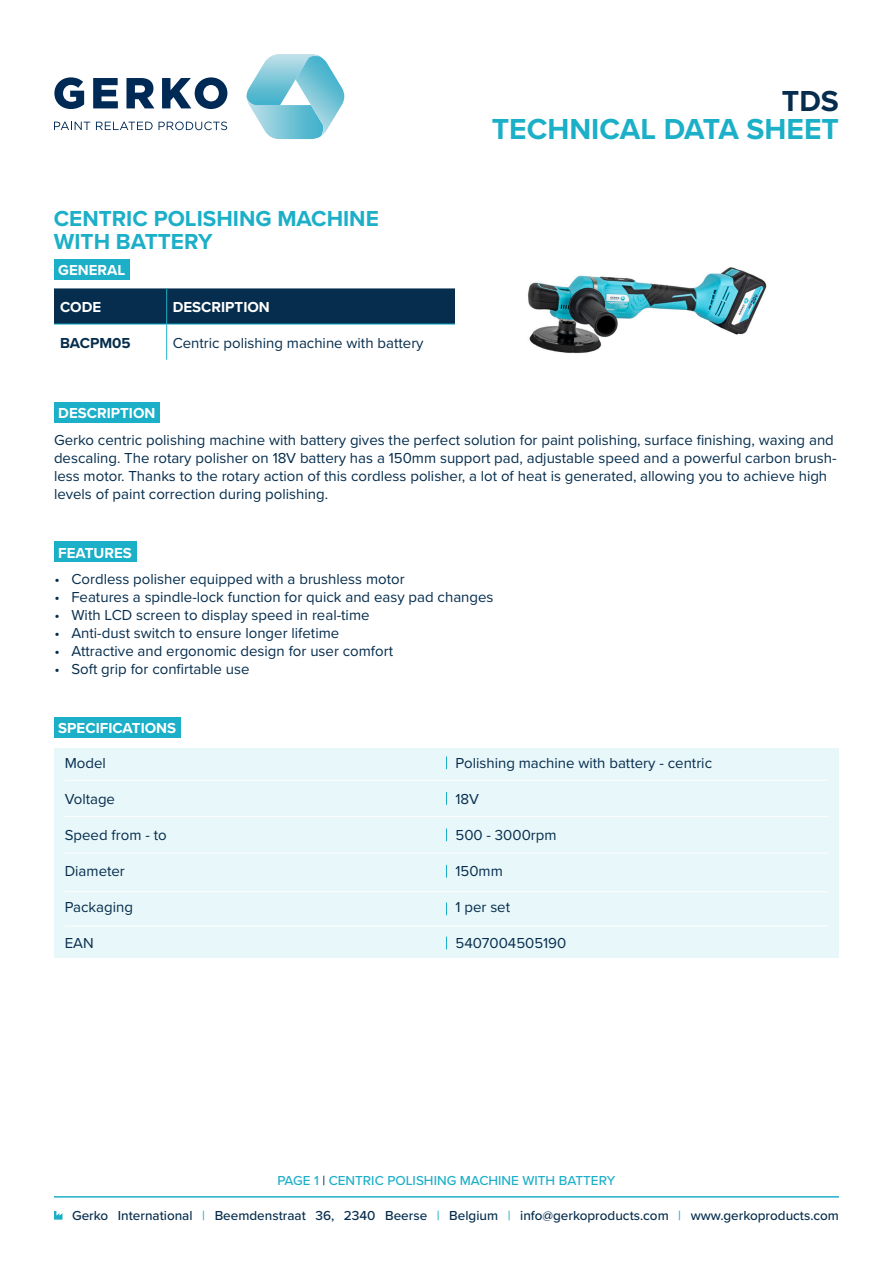
<style>
.page{position:relative;width:893px;height:1263px;background:#fff}
.page>*{position:absolute;margin:0;border:0;box-sizing:border-box;transform-origin:0 0}
.t1{font:700 30px "Proxima Nova";color:#1bafc8}
.t2{font:700 30px "Proxima Nova";color:#062d4d}
.t3{font:700 22.5px "Proxima Nova";color:#1bafc8}
.Alineastijl{font:15px/18px "Proxima Nova";color:#062d4d}
.t4{font:700 15px "Proxima Nova";color:#fff}
.t5{font:700 15px "Proxima Nova";color:#062d4d}
.t6{font:500 13.5px "Proxima Nova";color:#062d4d}
.t7{font:500 13.5px "Proxima Nova";color:#1bafc8}
.s1{color:#062d4d}
.s2{color:#1bafc8}
</style>
<div class="page">
<div style="left:54px;top:402px;width:106px;height:21px;background:#1bafc8"></div>
<div style="left:54px;top:542px;width:82px;height:20px;background:#1bafc8"></div>
<div style="left:54px;top:259px;width:75px;height:21px;background:#1bafc8"></div>
<div style="left:54px;top:288px;width:401px;height:36px;background:#062d4d"></div>
<hr style="left:166px;top:288px;width:1px;height:36px;background:#1bafc8">
<hr style="left:54px;top:324px;width:113px;height:1px;background:#1bafc8">
<hr style="left:167px;top:324px;width:672px;height:1px;background:#1bafc8">
<hr style="left:166px;top:324px;width:1px;height:36px;background:#1bafc8">
<div style="left:54px;top:748px;width:785px;height:209px;background:#e8f7f9"></div>
<div style="left:54px;top:717px;width:127px;height:20px;background:#1bafc8"></div>
<hr style="left:65px;top:780px;width:763px;height:1px;background:#fff">
<hr style="left:65px;top:816px;width:763px;height:1px;background:#fff">
<hr style="left:65px;top:891px;width:763px;height:1px;background:#fff">
<hr style="left:65px;top:925px;width:763px;height:1px;background:#fff">
<hr style="left:65px;top:853px;width:763px;height:1px;background:#fff">
<svg style="left:446px;top:756px;width:1px;height:13px"></svg>
<svg style="left:446px;top:792px;width:1px;height:13px"></svg>
<svg style="left:446px;top:828px;width:1px;height:13px"></svg>
<svg style="left:446px;top:865px;width:1px;height:13px"></svg>
<svg style="left:446px;top:902px;width:1px;height:13px"></svg>
<svg style="left:446px;top:937px;width:1px;height:12px"></svg>
<svg style="left:54px;top:122px;width:36px;height:8px"></svg>
<svg style="left:96px;top:122px;width:57px;height:8px"></svg>
<svg style="left:159px;top:122px;width:68px;height:8px"></svg>
<svg style="left:54px;top:77px;width:30px;height:32px"></svg>
<svg style="left:93px;top:78px;width:25px;height:30px"></svg>
<svg style="left:126px;top:78px;width:28px;height:30px"></svg>
<svg style="left:162px;top:77px;width:65px;height:32px"></svg>
<svg style="left:246px;top:54px;width:98px;height:85px"></svg>
<svg style="left:54px;top:1211px;width:8px;height:8px"></svg>
<hr style="left:54px;top:1196px;width:785px;height:1px;background:#1bafc8">
<img style="left:456px;top:267px;width:383px;height:87px">
<p class="t3" style="left:54px;top:202px;width:327px">CENTRIC POLISHING MACHINE</p>
<p class="t3" style="left:54px;top:224px;width:160px">WITH BATTERY</p>
<p class="t4" style="left:58px;top:259px;width:68px">GENERAL</p>
<p class="t4" style="left:60px;top:296px;width:43px">CODE</p>
<p class="t4" style="left:173px;top:296px;width:99px">DESCRIPTION</p>
<p class="t5" style="left:60px;top:332px;width:72px">BACPM05</p>
<p class="Alineastijl" style="left:173px;top:333px;width:252px">Centric polishing machine with battery</p>
<p class="t4" style="left:58px;top:402px;width:99px">DESCRIPTION</p>
<p class="t2" style="left:782px;top:78px;width:58px">TDS</p>
<p class="t1" style="left:492px;top:107px;width:349px">TECHNICAL DATA SHEET</p>
<p class="Alineastijl" style="left:54px;top:430px;width:784px">Gerko centric polishing machine with battery gives the perfect solution for paint polishing, surface finishing, waxing and descaling. The rotary polisher on 18V battery has a 150mm support pad, adjustable speed and a powerful carbon brush&shy;less motor. Thanks to the rotary action of this cordless polisher, a lot of heat is generated, allowing you to achieve high levels of paint correction during polishing.</p>
<p class="t4" style="left:58px;top:541px;width:75px">FEATURES</p>
<p class="Alineastijl" style="left:54px;top:570px;width:352px">• Cordless polisher equipped with a brushless motor</p>
<p class="Alineastijl" style="left:54px;top:588px;width:441px">• Features a spindle-lock function for quick and easy pad changes</p>
<p class="Alineastijl" style="left:54px;top:606px;width:317px">• With LCD screen to display speed in real-time</p>
<p class="Alineastijl" style="left:54px;top:624px;width:286px">• Anti-dust switch to ensure longer lifetime</p>
<p class="Alineastijl" style="left:54px;top:642px;width:340px">• Attractive and ergonomic design for user comfort</p>
<p class="Alineastijl" style="left:54px;top:660px;width:197px">• Soft grip for confirtable use</p>
<p class="t4" style="left:58px;top:717px;width:119px">SPECIFICATIONS</p>
<p class="Alineastijl" style="left:65px;top:754px;width:43px">Model</p>
<p class="Alineastijl" style="left:65px;top:790px;width:52px">Voltage</p>
<p class="Alineastijl" style="left:65px;top:826px;width:103px">Speed from - to</p>
<p class="Alineastijl" style="left:65px;top:862px;width:62px">Diameter</p>
<p class="Alineastijl" style="left:65px;top:898px;width:70px">Packaging</p>
<p class="Alineastijl" style="left:65px;top:934px;width:31px">EAN</p>
<p class="Alineastijl" style="left:455px;top:754px;width:258px">Polishing machine with battery - centric</p>
<p class="Alineastijl" style="left:455px;top:790px;width:25px">18V</p>
<p class="Alineastijl" style="left:455px;top:826px;width:103px">500 - 3000rpm</p>
<p class="Alineastijl" style="left:455px;top:862px;width:49px">150mm</p>
<p class="Alineastijl" style="left:455px;top:898px;width:56px">1 per set</p>
<p class="Alineastijl" style="left:455px;top:934px;width:112px">5407004505190</p>
<p class="t7" style="left:278px;top:1170px;width:339px">PAGE 1 <span class="s1">|</span> CENTRIC POLISHING MACHINE WITH BATTERY</p>
<p class="t6" style="left:72px;top:1205px;width:768px">Gerko International <span class="s2">|</span> Beemdenstraat 36, 2340 Beerse <span class="s2">|</span> Belgium <span class="s2">|</span> info@gerkoproducts.com <span class="s2">|</span> www.gerkoproducts.com</p>
</div>
